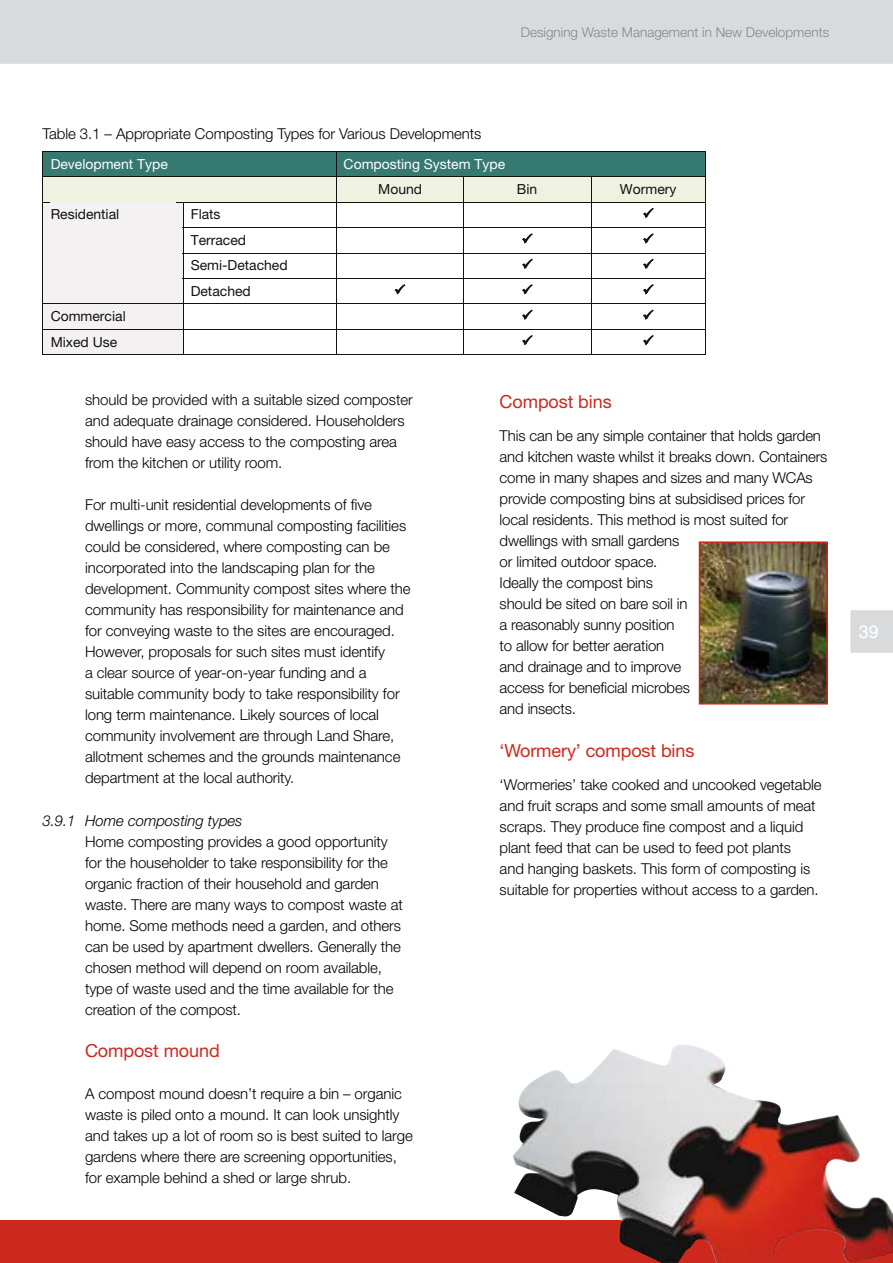
<style>
.page{position:relative;width:893px;height:1263px;background:#d9dadb}
.page>*{position:absolute;margin:0;border:0;box-sizing:border-box;transform-origin:0 0}
.t1{font:18px "Helvetica Neue";letter-spacing:-.005em;color:#cc281d}
.t2{font:18px "Helvetica";color:#fff}
.t3{font:300 15px/21px "Helvetica Neue";letter-spacing:-.005em;color:#000}
.t4{font:italic 300 15px "Helvetica Neue";letter-spacing:-.005em;color:#000}
.t5{font:13.95px/25.5px "Helvetica Neue";color:#111211}
.t6{font:13.95px "Helvetica Neue";color:#fff}
.t7{font:300 13.5px "Helvetica Neue";color:#878889}
</style>
<div class="page">
<div style="left:0;top:64px;width:893px;height:1156px;background:#fff"></div>
<div style="left:0;top:1220px;width:893px;height:43px;background:#cc281d"></div>
<img style="left:513px;top:1043px;width:380px;height:220px">
<div style="left:43px;top:202px;width:140px;height:102px;background:#f3f1f1"></div>
<div style="left:43px;top:152px;width:293px;height:24px;background:#367970"></div>
<div style="left:336px;top:152px;width:369px;height:24px;background:#367970"></div>
<hr style="left:43px;top:151px;width:663px;height:1px;background:#111211">
<div style="left:43px;top:177px;width:293px;height:25px;background:#f0f2e1"></div>
<div style="left:336px;top:177px;width:127px;height:25px;background:#f0f2e1"></div>
<div style="left:464px;top:177px;width:127px;height:25px;background:#f0f2e1"></div>
<div style="left:591px;top:177px;width:114px;height:25px;background:#f0f2e1"></div>
<hr style="left:43px;top:176px;width:663px;height:1px;background:#111211">
<svg style="left:643px;top:208px;width:11px;height:10px"></svg>
<hr style="left:43px;top:202px;width:663px;height:1px;background:#111211">
<svg style="left:522px;top:233px;width:11px;height:11px"></svg>
<svg style="left:643px;top:233px;width:11px;height:11px"></svg>
<hr style="left:183px;top:227px;width:523px;height:1px;background:#111211">
<svg style="left:522px;top:259px;width:11px;height:10px"></svg>
<svg style="left:643px;top:259px;width:11px;height:10px"></svg>
<hr style="left:183px;top:253px;width:523px;height:1px;background:#111211">
<div style="left:51px;top:202px;width:125px;height:25px;background:#f3f1f1"></div>
<svg style="left:395px;top:284px;width:10px;height:11px"></svg>
<svg style="left:522px;top:284px;width:11px;height:11px"></svg>
<svg style="left:643px;top:284px;width:11px;height:11px"></svg>
<hr style="left:183px;top:278px;width:523px;height:1px;background:#111211">
<div style="left:43px;top:304px;width:140px;height:25px;background:#f3f1f1"></div>
<svg style="left:522px;top:310px;width:11px;height:10px"></svg>
<svg style="left:643px;top:310px;width:11px;height:10px"></svg>
<hr style="left:43px;top:304px;width:663px;height:1px;background:#111211">
<div style="left:43px;top:330px;width:140px;height:24px;background:#f3f1f1"></div>
<svg style="left:522px;top:335px;width:11px;height:10px"></svg>
<svg style="left:643px;top:335px;width:11px;height:10px"></svg>
<hr style="left:43px;top:329px;width:663px;height:1px;background:#111211">
<hr style="left:43px;top:354px;width:140px;height:1px;background:#111211">
<svg style="left:183px;top:203px;width:1px;height:152px"></svg>
<hr style="left:184px;top:354px;width:152px;height:1px;background:#111211">
<svg style="left:336px;top:152px;width:1px;height:202px"></svg>
<hr style="left:336px;top:354px;width:127px;height:1px;background:#111211">
<svg style="left:463px;top:177px;width:1px;height:178px"></svg>
<hr style="left:464px;top:354px;width:127px;height:1px;background:#111211">
<svg style="left:591px;top:177px;width:1px;height:177px"></svg>
<hr style="left:591px;top:354px;width:114px;height:1px;background:#111211">
<svg style="left:705px;top:152px;width:1px;height:203px"></svg>
<img style="left:702px;top:544px;width:123px;height:157px">
<div style="left:699px;top:541px;width:129px;height:163px;border:2px solid #cc281d"></div>
<p class="t7" style="left:521px;top:24px;width:310px">Designing Waste Management in New Developments</p>
<p class="t3" style="left:43px;top:123px;width:440px">Table 3.1 – Appropriate Composting Types for Various Developments</p>
<p class="t6" style="left:51px;top:155px;width:119px">Development Type</p>
<p class="t6" style="left:344px;top:155px;width:163px">Composting System Type</p>
<p class="t5" style="left:378px;top:176px;width:45px">Mound</p>
<p class="t5" style="left:517px;top:176px;width:22px">Bin</p>
<p class="t5" style="left:620px;top:176px;width:58px">Wormery</p>
<p class="t5" style="left:191px;top:202px;width:99px">Flats<br>Terraced<br>Semi-Detached</p>
<p class="t5" style="left:51px;top:202px;width:70px">Residential</p>
<p class="t5" style="left:51px;top:303px;width:77px">Commercial<br>Mixed Use</p>
<p class="t5" style="left:191px;top:278px;width:62px">Detached</p>
<p class="t3" style="left:85px;top:389px;width:329px">should be provided with a suitable sized composter and adequate drainage considered. Householders should have easy access to the composting area from the kitchen or utility room.</p>
<p class="t3" style="left:85px;top:494px;width:327px">For multi-unit residential developments of five dwellings or more, communal composting facilities could be considered, where composting can be incorporated into the landscaping plan for the development. Community compost sites where the community has responsibility for maintenance and for conveying waste to the sites are encouraged.<br>However, proposals for such sites must identify<br>a clear source of year-on-year funding and a suitable community body to take responsibility for long term maintenance. Likely sources of local community involvement are through Land Share, allotment schemes and the grounds maintenance department at the local authority.</p>
<p class="t4" style="left:43px;top:811px;width:201px">3.9.1 Home composting types</p>
<p class="t3" style="left:85px;top:830px;width:319px">Home composting provides a good opportunity for the householder to take responsibility for the organic fraction of their household and garden waste. There are many ways to compost waste at home. Some methods need a garden, and others can be used by apartment dwellers. Generally the chosen method will depend on room available, type of waste used and the time available for the creation of the compost.</p>
<p class="t1" style="left:85px;top:1040px;width:136px">Compost mound</p>
<p class="t3" style="left:85px;top:1083px;width:329px">A compost mound doesn’t require a bin – organic waste is piled onto a mound. It can look unsightly and takes up a lot of room so is best suited to large gardens where there are screening opportunities, for example behind a shed or large shrub.</p>
<p class="t1" style="left:500px;top:390px;width:114px">Compost bins</p>
<p class="t3" style="left:500px;top:425px;width:329px">This can be any simple container that holds garden and kitchen waste whilst it breaks down. Containers come in many shapes and sizes and many WCAs provide composting bins at subsidised prices for local residents. This method is most suited for dwellings with small gardens<br>or limited outdoor space.<br>Ideally the compost bins<br>should be sited on bare soil in<br>a reasonably sunny position<br>to allow for better aeration<br>and drainage and to improve<br>access for beneficial microbes<br>and insects.</p>
<p class="t1" style="left:500px;top:739px;width:196px">‘Wormery’ compost bins</p>
<p class="t3" style="left:500px;top:774px;width:324px">‘Wormeries’ take cooked and uncooked vegetable and fruit scraps and some small amounts of meat scraps. They produce fine compost and a liquid plant feed that can be used to feed pot plants<br>and hanging baskets. This form of composting is suitable for properties without access to a garden.</p>
<p class="t2" style="left:859px;top:617px;width:11px">39</p>
</div>
